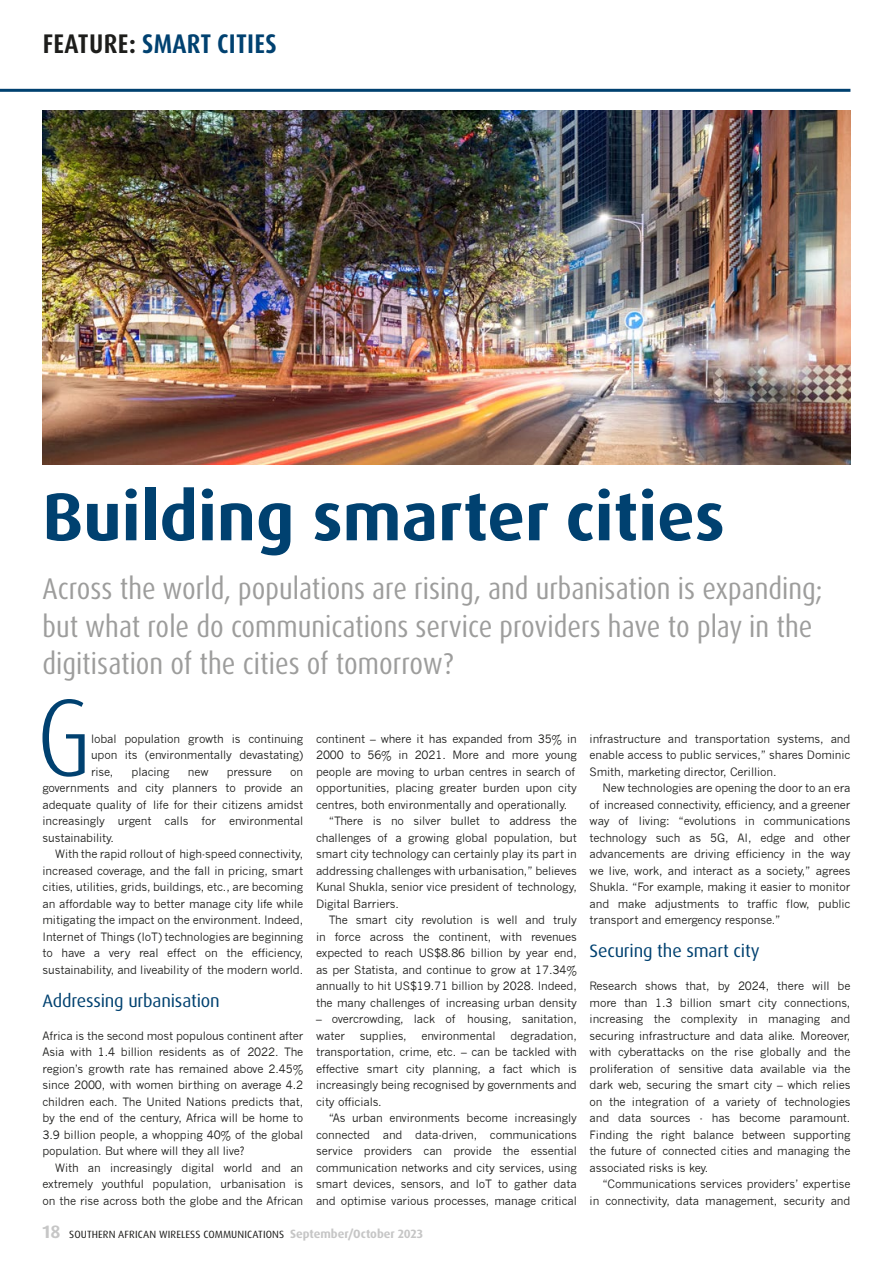
<style>
.page{position:relative;width:893px;height:1263px;background:#fff}
.page>*{position:absolute;margin:0;border:0;box-sizing:border-box;transform-origin:0 0}
.t1{font:300 condensed 109.65px "Dax Pro";color:#004170}
.t2{font:700 67.5px "Dax Pro";color:#004170}
.t3{font:condensed 30px/37.5px "Dax Pro";color:#9d9d9c}
.t4{font:700 condensed 27px "Dax Pro";letter-spacing:.01em;color:#004170}
.t5{font:18px "Dax Pro";letter-spacing:-.01em;color:#004170}
.t6{font:11.25px/16.5px "News Gothic";letter-spacing:-.01em;color:#1d1d1b;text-align:justify}
.t7{font:10.5px "Dax Pro";letter-spacing:.01em;color:#1d1d1b}
.s1{color:#1d1d1b}
.s2{font-weight:700;font-size:18px;color:#c6c6c6}
.s3{font-weight:700;font-size:12px;color:#c6c6c6}
</style>
<div class="page">
<hr style="left:0;top:89px;width:850px;height:3px;background:#004170">
<img style="left:43px;top:111px;width:807px;height:354px">
<h3 class="t4" style="left:43px;top:26px;width:235px"><span class="s1">FEATURE:</span> SMART CITIES</h3>
<h2 class="t2" style="left:43px;top:473px;width:684px">Building smarter cities</h2>
<h3 class="t3" style="left:43px;top:570px;width:781px">Across the world, populations are rising, and urbanisation is expanding; but what role do communications service providers have to play in the digitisation of the cities of tomorrow?</h3>
<h1 class="t1" style="left:36px;top:667px;width:57px">G</h1>
<p class="t6" style="left:316px;top:730px;width:262px">continent – where it has expanded from 35% in</p>
<p class="t6" style="left:316px;top:747px;width:262px">2000 to 56% in 2021. More and more young</p>
<p class="t6" style="left:316px;top:763px;width:261px">people are moving to urban centres in search of</p>
<p class="t6" style="left:316px;top:780px;width:262px">opportunities, placing greater burden upon city</p>
<p class="t6" style="left:316px;top:796px;width:253px">centres, both environmentally and operationally.</p>
<p class="t6" style="left:329px;top:813px;width:250px">“There is no silver bullet to address the</p>
<p class="t6" style="left:316px;top:829px;width:262px">challenges of a growing global population, but</p>
<p class="t6" style="left:316px;top:846px;width:262px">smart city technology can certainly play its part in</p>
<p class="t6" style="left:316px;top:862px;width:262px">addressing challenges with urbanisation,” believes</p>
<p class="t6" style="left:316px;top:879px;width:262px">Kunal Shukla, senior vice president of technology,</p>
<p class="t6" style="left:316px;top:895px;width:84px">Digital Barriers.</p>
<p class="t6" style="left:329px;top:912px;width:250px">The smart city revolution is well and truly</p>
<p class="t6" style="left:316px;top:928px;width:262px">in force across the continent, with revenues</p>
<p class="t6" style="left:316px;top:945px;width:262px">expected to reach US$8.86 billion by year end,</p>
<p class="t6" style="left:316px;top:961px;width:262px">as per Statista, and continue to grow at 17.34%</p>
<p class="t6" style="left:316px;top:978px;width:262px">annually to hit US$19.71 billion by 2028. Indeed,</p>
<p class="t6" style="left:316px;top:994px;width:262px">the many challenges of increasing urban density</p>
<p class="t6" style="left:316px;top:1011px;width:262px">– overcrowding, lack of housing, sanitation, water</p>
<p class="t6" style="left:91px;top:730px;width:214px">lobal population growth is continuing upon its (environmentally devastating) rise,</p>
<p class="t6" style="left:590px;top:730px;width:262px">infrastructure and transportation systems, and enable access to public services,” shares Dominic Smith, marketing director, Cerillion.</p>
<p class="t6" style="left:590px;top:780px;width:262px;text-indent:13px">New technologies are opening the door to an era of increased connectivity, efficiency, and a greener way of living: “evolutions in communications technology such as 5G, AI, edge and other advancements are driving efficiency in the way we live, work, and interact as a society,” agrees Shukla. “For example, making it easier to monitor and make adjustments to traffic flow, public transport and emergency response.”</p>
<h3 class="t5" style="left:590px;top:939px;width:171px">Securing the smart city</h3>
<p class="t6" style="left:590px;top:978px;width:262px">Research shows that, by 2024, there will be more than 1.3 billion smart city connections, increasing the complexity in managing and securing infrastructure and data alike. Moreover, with cyberattacks on the rise globally and the proliferation of sensitive data available via the dark web, securing the smart city – which relies on the integration of a variety of technologies and data sources - has become paramount.<br>Finding the right balance between supporting the future of connected cities and managing the associated risks is key.</p>
<p class="t6" style="left:590px;top:1176px;width:262px;text-align:right">“Communications services providers’ expertise<br>in connectivity, data management, security and</p>
<p class="t6" style="left:132px;top:763px;width:40px">placing</p>
<p class="t6" style="left:188px;top:763px;width:22px">new</p>
<p class="t6" style="left:227px;top:763px;width:47px">pressure</p>
<p class="t6" style="left:43px;top:763px;width:262px;text-indent:248px">on governments and city planners to provide an adequate quality of life for their citizens amidst increasingly urgent calls for environmental sustainability.</p>
<p class="t6" style="left:43px;top:846px;width:262px;text-indent:13px">With the rapid rollout of high-speed connectivity, increased coverage, and the fall in pricing, smart cities, utilities, grids, buildings, etc., are becoming an affordable way to better manage city life while mitigating the impact on the environment. Indeed, Internet of Things (IoT) technologies are beginning to have a very real effect on the efficiency, sustainability, and liveability of the modern world.</p>
<h3 class="t5" style="left:43px;top:989px;width:179px">Addressing urbanisation</h3>
<p class="t6" style="left:43px;top:1027px;width:262px">Africa is the second most populous continent after Asia with 1.4 billion residents as of 2022. The region’s growth rate has remained above 2.45% since 2000, with women birthing on average 4.2 children each. The United Nations predicts that, by the end of the century, Africa will be home to 3.9 billion people, a whopping 40% of the global population. But where will they all live?</p>
<p class="t6" style="left:43px;top:1159px;width:262px;text-indent:13px">With an increasingly digital world and an extremely youthful population, urbanisation is on the rise across both the globe and the African</p>
<p class="t6" style="left:316px;top:1027px;width:262px;text-indent:194px">degradation, transportation, crime, etc. – can be tackled with effective smart city planning, a fact which is increasingly being recognised by governments and city officials.</p>
<p class="t6" style="left:316px;top:1110px;width:262px;text-indent:13px">“As urban environments become increasingly connected and data-driven, communications service providers can provide the essential communication networks and city services, using smart devices, sensors, and IoT to gather data and optimise various processes, manage critical</p>
<p class="t6" style="left:360px;top:1027px;width:48px">supplies,</p>
<p class="t6" style="left:421px;top:1027px;width:76px">environmental</p>
<p class="t7" style="left:43px;top:1227px;width:382px"><span class="s2">18</span> SOUTHERN AFRICAN WIRELESS COMMUNICATIONS <span class="s3">September/October 2023</span></p>
</div>
